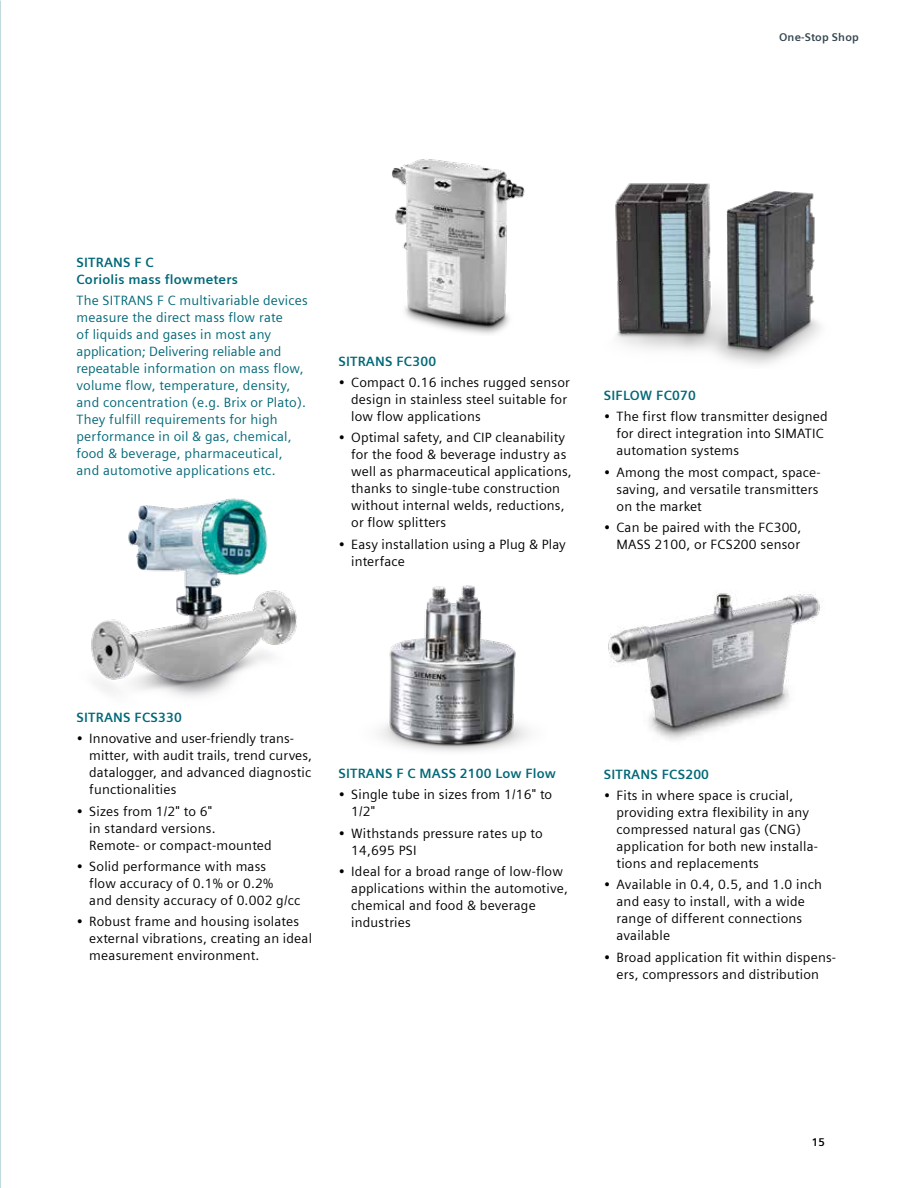
<style>
.page{position:relative;width:918px;height:1188px;background:#fff}
.page>*{position:absolute;margin:0;border:0;box-sizing:border-box;transform-origin:0 0}
.t1{font:13.5px/17px "Siemens Sans Global";letter-spacing:.015em;color:#000}
.t2{font:13.5px/17px "Siemens Sans Global";letter-spacing:.015em;color:#006877}
.t3{font:700 13.5px/17px "Siemens Sans Global";letter-spacing:.015em;color:#006877}
.t4{font:700 11.25px "Siemens Sans Global";letter-spacing:.015em;color:#34454f}
.t5{font:700 11.25px "Siemens Sans Global";color:#000}
</style>
<div class="page">
<img style="left:91px;top:498px;width:206px;height:199px">
<img style="left:392px;top:159px;width:133px;height:175px">
<img style="left:380px;top:585px;width:149px;height:167px">
<img style="left:615px;top:183px;width:206px;height:182px">
<img style="left:608px;top:593px;width:212px;height:147px">
<p class="t4" style="left:779px;top:30px;width:81px">One-Stop Shop</p>
<p class="t3" style="left:77px;top:254px;width:163px">SITRANS F C<br>Coriolis mass flowmeters</p>
<p class="t2" style="left:77px;top:292px;width:233px">The SITRANS F C multivariable devices measure the direct mass flow rate<br>of liquids and gases in most any application; Delivering reliable and repeatable information on mass flow, volume flow, temperature, density, and concentration (e.g. Brix or Plato).<br>They fulfill requirements for high performance in oil &amp; gas, chemical, food &amp; beverage, pharmaceutical, and automotive applications etc.</p>
<p class="t3" style="left:338px;top:353px;width:99px">SITRANS FC300</p>
<p class="t1" style="left:351px;top:374px;width:220px;text-indent:-13px">• Compact 0.16 inches rugged sensor design in stainless steel suitable for low flow applications</p>
<p class="t1" style="left:351px;top:429px;width:222px;text-indent:-13px">• Optimal safety, and CIP cleanability for the food &amp; beverage industry as well as pharmaceutical applications, thanks to single-tube construction without internal welds, reductions, or flow splitters</p>
<p class="t1" style="left:351px;top:535px;width:216px;text-indent:-13px">• Easy installation using a Plug &amp; Play interface</p>
<p class="t3" style="left:604px;top:387px;width:94px">SIFLOW FC070</p>
<p class="t1" style="left:617px;top:408px;width:213px;text-indent:-13px">• The first flow transmitter designed for direct integration into SIMATIC automation systems</p>
<p class="t1" style="left:617px;top:464px;width:206px;text-indent:-13px">• Among the most compact, space&shy;saving, and versatile transmitters on the market</p>
<p class="t1" style="left:604px;top:519px;width:199px;text-align:right">• Can be paired with the FC300,<br>MASS 2100, or FCS200 sensor</p>
<p class="t3" style="left:77px;top:709px;width:107px">SITRANS FCS330</p>
<p class="t1" style="left:89px;top:730px;width:224px;text-indent:-13px">• Innovative and user-friendly trans&shy;mitter, with audit trails, trend curves, datalogger, and advanced diagnostic functionalities</p>
<p class="t1" style="left:89px;top:802px;width:184px;text-indent:-13px">• Sizes from 1/2" to 6"<br>in standard versions.<br>Remote- or compact-mounted</p>
<p class="t1" style="left:89px;top:858px;width:213px;text-indent:-13px">• Solid performance with mass<br>flow accuracy of 0.1% or 0.2%<br>and density accuracy of 0.002 g/cc</p>
<p class="t1" style="left:89px;top:913px;width:224px;text-indent:-13px">• Robust frame and housing isolates external vibrations, creating an ideal measurement environment.</p>
<p class="t3" style="left:338px;top:765px;width:219px">SITRANS F C MASS 2100 Low Flow</p>
<p class="t1" style="left:351px;top:786px;width:203px;text-indent:-13px">• Single tube in sizes from 1/16" to<br>1/2"</p>
<p class="t1" style="left:351px;top:825px;width:193px;text-indent:-13px">• Withstands pressure rates up to<br>14,695 PSI</p>
<p class="t1" style="left:351px;top:863px;width:218px;text-indent:-13px">• Ideal for a broad range of low-flow applications within the automotive, chemical and food &amp; beverage industries</p>
<p class="t3" style="left:604px;top:766px;width:107px">SITRANS FCS200</p>
<p class="t1" style="left:617px;top:787px;width:202px;text-indent:-13px">• Fits in where space is crucial, providing extra flexibility in any compressed natural gas (CNG) application for both new installa&shy;tions and replacements</p>
<p class="t1" style="left:617px;top:876px;width:207px;text-indent:-13px">• Available in 0.4, 0.5, and 1.0 inch and easy to install, with a wide range of different connections available</p>
<p class="t1" style="left:604px;top:948px;width:234px;text-align:center">• Broad application fit within dispens&shy;ers, compressors and distribution</p>
<p class="t5" style="left:812px;top:1136px;width:15px">15</p>
</div>
